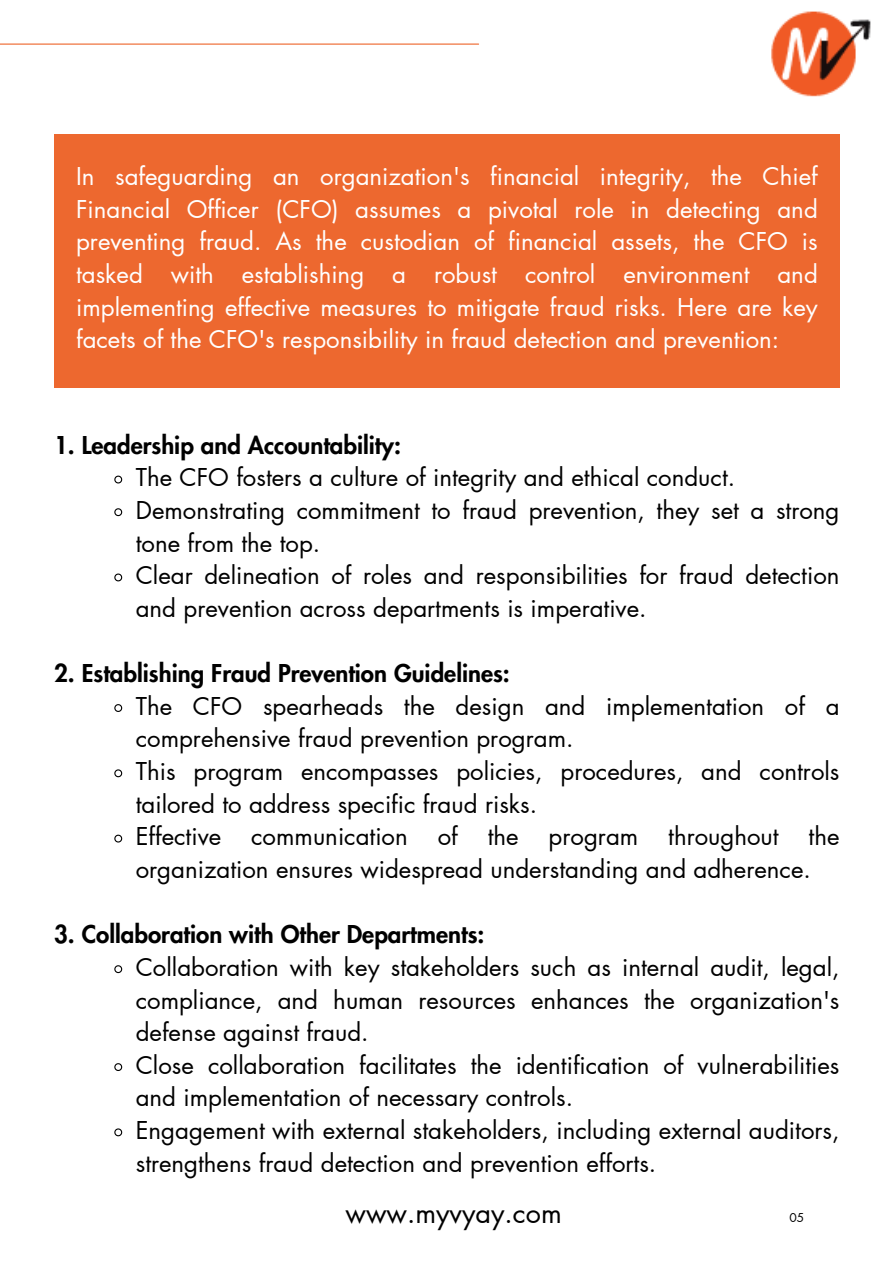
<style>
.page{position:relative;width:894px;height:1264px;background:#fff}
.page>*{position:absolute;margin:0;border:0;box-sizing:border-box;transform-origin:0 0}
.t1{font:27px "Futura LT Pro";color:#000}
.t2{font:24px/32.7px "Futura LT Pro";color:#000}
.t3{font:24px/32.7px "Futura LT Pro";color:#fff;text-align:justify}
.t4{font:800 24px "Futura LT Pro";color:#000}
.t5{font:12px "Futura LT Pro";color:#000}
</style>
<div class="page">
<hr style="left:0;top:44px;width:478px;height:1px;background:#ed652b">
<svg style="left:114px;top:475px;width:9px;height:9px"></svg>
<svg style="left:114px;top:508px;width:9px;height:9px"></svg>
<svg style="left:114px;top:573px;width:9px;height:9px"></svg>
<svg style="left:114px;top:704px;width:9px;height:8px"></svg>
<svg style="left:114px;top:769px;width:9px;height:9px"></svg>
<svg style="left:114px;top:834px;width:9px;height:9px"></svg>
<svg style="left:114px;top:965px;width:9px;height:8px"></svg>
<svg style="left:114px;top:1063px;width:9px;height:8px"></svg>
<svg style="left:114px;top:1128px;width:9px;height:9px"></svg>
<div style="left:54px;top:134px;width:785px;height:253px;background:#ed652b"></div>
<img style="left:771px;top:11px;width:98px;height:86px">
<h1 class="t3" style="left:76px;top:161px;width:743px">In safeguarding an organization's financial integrity, the Chief Financial Officer (CFO) assumes a pivotal role in detecting and preventing fraud. As the custodian of financial assets, the CFO is tasked with establishing a robust control environment and implementing effective measures to mitigate fraud risks. Here are key facets of the CFO's responsibility in fraud detection and prevention:</h1>
<h2 class="t4" style="left:54px;top:434px;width:348px">1. Leadership and Accountability:</h2>
<p class="t2" style="left:136px;top:462px;width:600px">The CFO fosters a culture of integrity and ethical conduct.</p>
<p class="t2" style="left:136px;top:495px;width:705px">Demonstrating commitment to fraud prevention, they set a strong tone from the top.</p>
<p class="t2" style="left:136px;top:560px;width:705px">Clear delineation of roles and responsibilities for fraud detection and prevention across departments is imperative.</p>
<h2 class="t4" style="left:54px;top:662px;width:457px">2. Establishing Fraud Prevention Guidelines:</h2>
<p class="t2" style="left:136px;top:690px;width:705px">The CFO spearheads the design and implementation of a comprehensive fraud prevention program.</p>
<p class="t2" style="left:136px;top:756px;width:705px">This program encompasses policies, procedures, and controls tailored to address specific fraud risks.</p>
<p class="t2" style="left:136px;top:821px;width:705px">Effective communication of the program throughout the organization ensures widespread understanding and adherence.</p>
<h2 class="t4" style="left:54px;top:923px;width:432px">3. Collaboration with Other Departments:</h2>
<p class="t2" style="left:136px;top:951px;width:705px;text-align:justify">Collaboration with key stakeholders such as internal audit, legal, compliance, and human resources enhances the organization's defense against fraud.</p>
<p class="t2" style="left:136px;top:1049px;width:705px">Close collaboration facilitates the identification of vulnerabilities and implementation of necessary controls.</p>
<p class="t2" style="left:136px;top:1114px;width:705px">Engagement with external stakeholders, including external auditors, strengthens fraud detection and prevention efforts.</p>
<p class="t1" style="left:345px;top:1200px;width:218px">www.myvyay.com</p>
<p class="t5" style="left:789px;top:1211px;width:16px">05</p>
</div>
